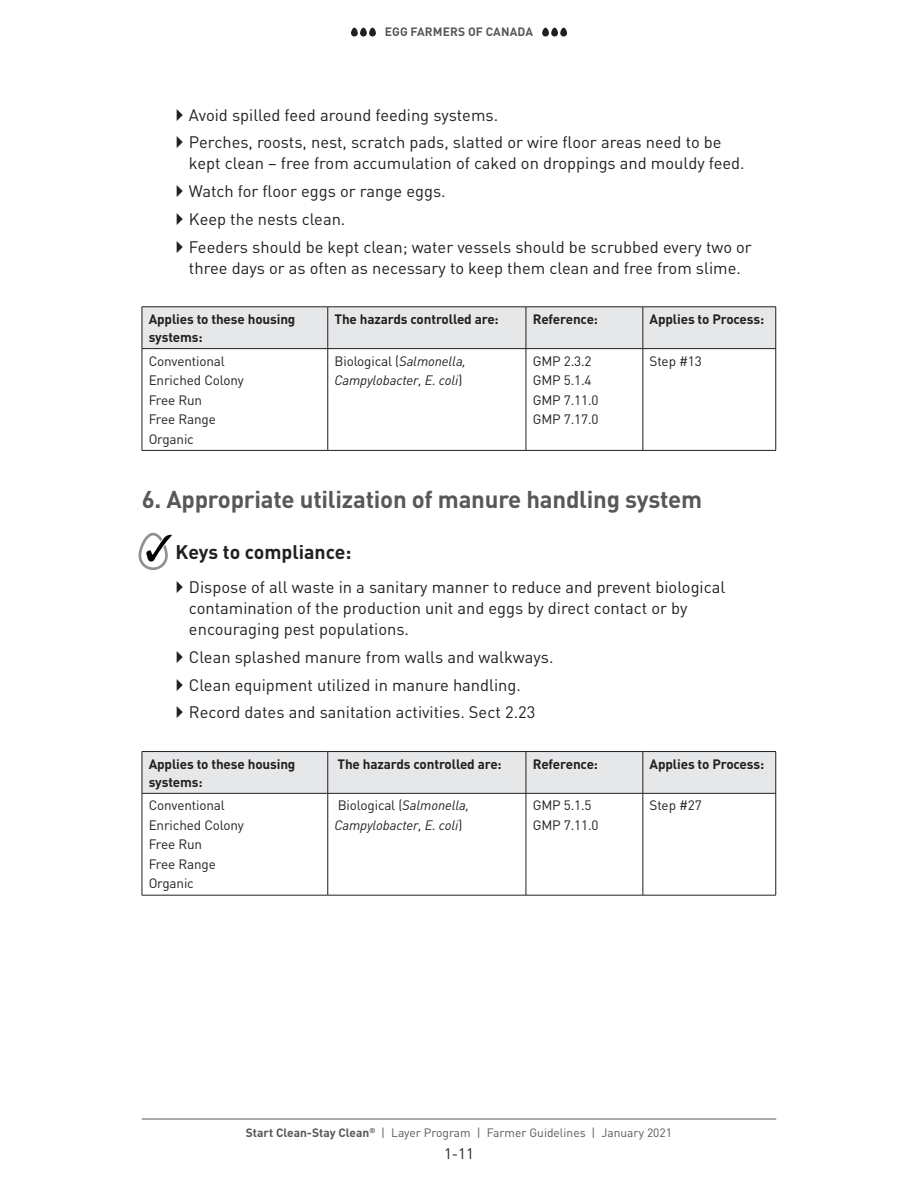
<style>
.page{position:relative;width:918px;height:1188px;background:#fff}
.page>*{position:absolute;margin:0;border:0;box-sizing:border-box;transform-origin:0 0}
.t1{font:700 24px "DIN Pro";letter-spacing:-.01em;color:#57585a}
.t2{font:700 19.5px "DIN Pro";color:#231f20}
.t3{font:16.5px/27.8px "DIN Pro";color:#231f20}
.t4{font:15px "DIN Pro";color:#231f20}
.t5{font:13.5px/19.5px "DIN Pro";letter-spacing:-.01em;color:#231f20}
.t6{font:700 13.5px/18px "DIN Pro";letter-spacing:-.01em;color:#231f20}
.t7{font:italic 13.5px "DIN";letter-spacing:-.01em;color:#231f20}
.t8{font:12px "DIN Pro";color:#57585a}
.t9{font:700 12px "DIN Pro";letter-spacing:.01em;color:#57585a}
.s1{font-family:"DIN";font-style:italic}
.s2{font-family:"DIN Pro";font-style:normal}
.s3{font-weight:700}
</style>
<div class="page">
<hr style="left:142px;top:1119px;width:634px;height:1px;background:#57585a">
<div style="left:369px;top:28px;width:7px;height:9px;background:#231f20;border-radius:3px"></div>
<div style="left:360px;top:28px;width:7px;height:9px;background:#231f20;border-radius:3px"></div>
<div style="left:351px;top:28px;width:7px;height:9px;background:#231f20;border-radius:3px"></div>
<div style="left:560px;top:28px;width:7px;height:9px;background:#231f20;border-radius:3px"></div>
<div style="left:551px;top:28px;width:7px;height:9px;background:#231f20;border-radius:3px"></div>
<div style="left:542px;top:28px;width:7px;height:9px;background:#231f20;border-radius:3px"></div>
<div style="left:143px;top:308px;width:633px;height:40px;background:#e6e7e9"></div>
<hr style="left:328px;top:307px;width:1px;height:41px;background:#231f20">
<hr style="left:526px;top:307px;width:1px;height:41px;background:#231f20">
<hr style="left:643px;top:307px;width:1px;height:41px;background:#231f20">
<hr style="left:328px;top:349px;width:1px;height:101px;background:#231f20">
<hr style="left:526px;top:349px;width:1px;height:101px;background:#231f20">
<hr style="left:643px;top:349px;width:1px;height:101px;background:#231f20">
<hr style="left:142px;top:349px;width:1px;height:101px;background:#231f20">
<hr style="left:776px;top:349px;width:1px;height:101px;background:#231f20">
<hr style="left:142px;top:450px;width:186px;height:1px;background:#231f20">
<hr style="left:328px;top:450px;width:198px;height:1px;background:#231f20">
<hr style="left:526px;top:450px;width:117px;height:1px;background:#231f20">
<hr style="left:643px;top:450px;width:133px;height:1px;background:#231f20">
<hr style="left:142px;top:307px;width:186px;height:1px;background:#231f20">
<hr style="left:142px;top:307px;width:1px;height:41px;background:#231f20">
<hr style="left:328px;top:307px;width:198px;height:1px;background:#231f20">
<hr style="left:526px;top:307px;width:117px;height:1px;background:#231f20">
<hr style="left:643px;top:307px;width:133px;height:1px;background:#231f20">
<hr style="left:776px;top:307px;width:1px;height:41px;background:#231f20">
<hr style="left:142px;top:348px;width:186px;height:1px;background:#231f20">
<hr style="left:328px;top:348px;width:198px;height:1px;background:#231f20">
<hr style="left:526px;top:348px;width:117px;height:1px;background:#231f20">
<hr style="left:643px;top:348px;width:133px;height:1px;background:#231f20">
<div style="left:143px;top:752px;width:633px;height:41px;background:#e6e7e9"></div>
<hr style="left:328px;top:752px;width:1px;height:41px;background:#231f20">
<hr style="left:526px;top:752px;width:1px;height:41px;background:#231f20">
<hr style="left:643px;top:752px;width:1px;height:41px;background:#231f20">
<hr style="left:328px;top:794px;width:1px;height:101px;background:#231f20">
<hr style="left:526px;top:794px;width:1px;height:101px;background:#231f20">
<hr style="left:643px;top:794px;width:1px;height:101px;background:#231f20">
<hr style="left:142px;top:794px;width:1px;height:101px;background:#231f20">
<hr style="left:776px;top:794px;width:1px;height:101px;background:#231f20">
<hr style="left:142px;top:895px;width:186px;height:1px;background:#231f20">
<hr style="left:328px;top:895px;width:198px;height:1px;background:#231f20">
<hr style="left:526px;top:895px;width:117px;height:1px;background:#231f20">
<hr style="left:643px;top:895px;width:133px;height:1px;background:#231f20">
<hr style="left:142px;top:751px;width:186px;height:1px;background:#231f20">
<hr style="left:142px;top:752px;width:1px;height:41px;background:#231f20">
<hr style="left:328px;top:751px;width:198px;height:1px;background:#231f20">
<hr style="left:526px;top:751px;width:117px;height:1px;background:#231f20">
<hr style="left:643px;top:751px;width:133px;height:1px;background:#231f20">
<hr style="left:776px;top:752px;width:1px;height:41px;background:#231f20">
<hr style="left:142px;top:793px;width:186px;height:1px;background:#231f20">
<hr style="left:328px;top:793px;width:198px;height:1px;background:#231f20">
<hr style="left:526px;top:793px;width:117px;height:1px;background:#231f20">
<hr style="left:643px;top:793px;width:133px;height:1px;background:#231f20">
<svg style="left:139px;top:533px;width:33px;height:37px"></svg>
<p class="t9" style="left:385px;top:24px;width:150px">EGG FARMERS OF CANADA</p>
<p class="t3" style="left:189px;top:100px;width:534px">Avoid spilled feed around feeding systems.<br>Perches, roosts, nest, scratch pads, slatted or wire floor areas need to be</p>
<p class="t3" style="left:189px;top:149px;width:564px">kept clean – free from accumulation of caked on droppings and mouldy feed.<br>Watch for floor eggs or range eggs.<br>Keep the nests clean.<br>Feeders should be kept clean; water vessels should be scrubbed every two or</p>
<p class="t3" style="left:189px;top:253px;width:553px">three days or as often as necessary to keep them clean and free from slime.</p>
<p class="t6" style="left:149px;top:309px;width:148px">Applies to these housing systems:</p>
<p class="t6" style="left:335px;top:309px;width:166px">The hazards controlled are:</p>
<p class="t6" style="left:533px;top:309px;width:67px">Reference:</p>
<p class="t6" style="left:650px;top:309px;width:116px">Applies to Process:</p>
<p class="t5" style="left:149px;top:350px;width:97px">Conventional<br>Enriched Colony<br>Free Run<br>Free Range<br>Organic</p>
<p class="t5" style="left:335px;top:350px;width:133px">Biological (<span class="s1">Salmonella,</span></p>
<p class="t5" style="left:533px;top:350px;width:67px">GMP 2.3.2<br>GMP 5.1.4<br>GMP 7.11.0<br>GMP 7.17.0</p>
<p class="t5" style="left:650px;top:350px;width:54px">Step #13</p>
<p class="t7" style="left:335px;top:372px;width:129px">Campylobacter, E. coli<span class="s2">)</span></p>
<h1 class="t1" style="left:142px;top:483px;width:562px">6. Appropriate utilization of manure handling system</h1>
<p class="t2" style="left:176px;top:538px;width:177px">Keys to compliance:</p>
<p class="t3" style="left:189px;top:576px;width:538px;line-height:21px">Dispose of all waste in a sanitary manner to reduce and prevent biological contamination of the production unit and eggs by direct contact or by encouraging pest populations.</p>
<p class="t3" style="left:189px;top:642px;width:366px">Clean splashed manure from walls and walkways.<br>Clean equipment utilized in manure handling.<br>Record dates and sanitation activities. Sect 2.23</p>
<p class="t6" style="left:149px;top:754px;width:148px">Applies to these housing systems:</p>
<p class="t6" style="left:338px;top:754px;width:166px">The hazards controlled are:</p>
<p class="t6" style="left:533px;top:754px;width:67px">Reference:</p>
<p class="t6" style="left:650px;top:754px;width:116px">Applies to Process:</p>
<p class="t5" style="left:149px;top:795px;width:97px">Conventional<br>Enriched Colony<br>Free Run<br>Free Range<br>Organic</p>
<p class="t5" style="left:338px;top:795px;width:133px">Biological (<span class="s1">Salmonella,</span></p>
<p class="t5" style="left:533px;top:795px;width:67px">GMP 5.1.5<br>GMP 7.11.0</p>
<p class="t5" style="left:650px;top:795px;width:54px">Step #27</p>
<p class="t7" style="left:335px;top:817px;width:129px">Campylobacter, E. coli<span class="s2">)</span></p>
<p class="t8" style="left:246px;top:1125px;width:428px"><span class="s3">Start Clean-Stay Clean</span><sup>®</sup> | Layer Program | Farmer Guidelines | January 2021</p>
<p class="t4" style="left:444px;top:1143px;width:31px">1-11</p>
</div>
